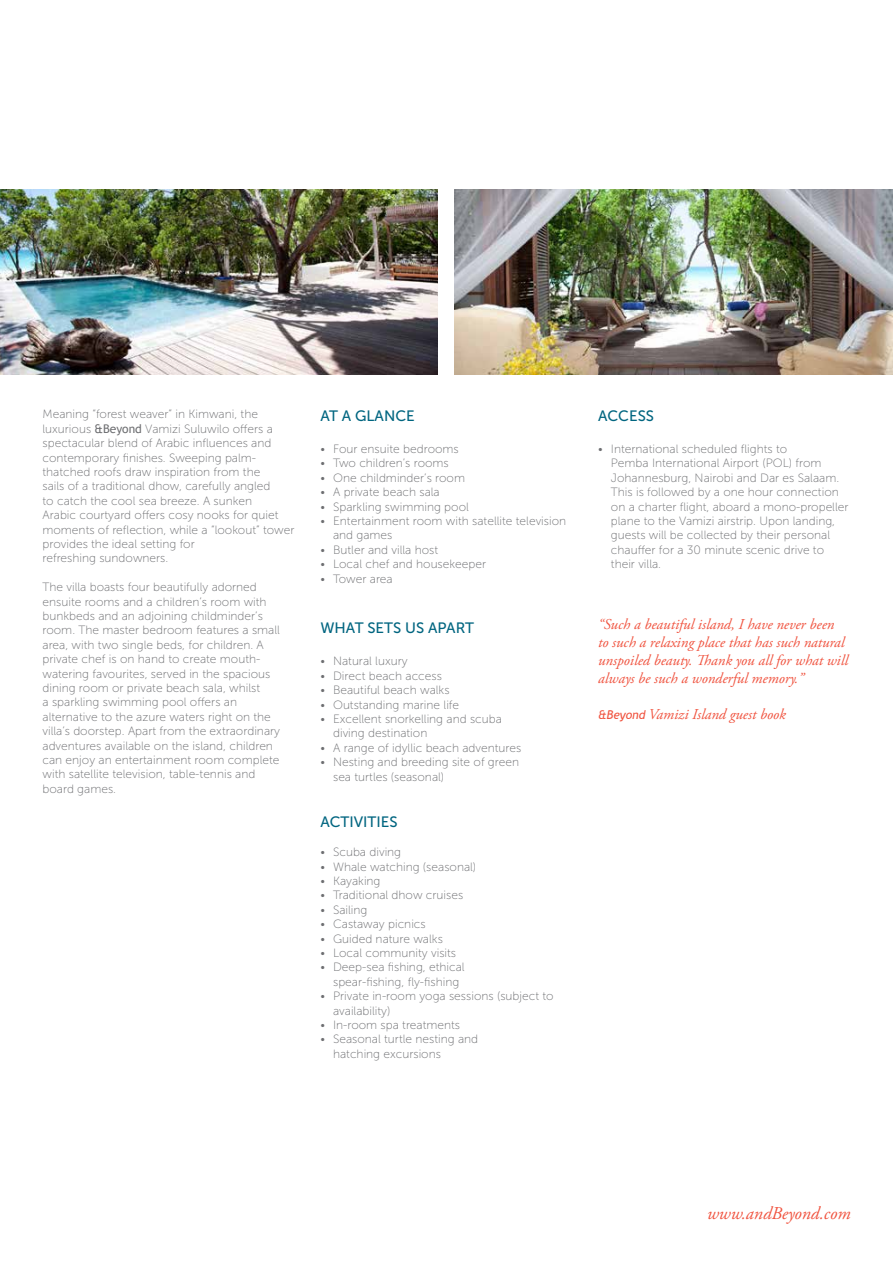
<style>
.page{position:relative;width:893px;height:1263px;background:#fff}
.page>*{position:absolute;margin:0;border:0;box-sizing:border-box;transform-origin:0 0}
.t1{font:italic 18px "Adobe Garamond Pro";color:#f0533f}
.t2{font:italic 15px/18px "Adobe Garamond Pro";color:#f0533f}
.t3{font:15px "Museo Sans 500";color:#006580}
.t4{font:12px/14.4px "Museo Sans 100";color:#6d6e71}
.s1{font-family:"Trebuchet MS"}
.s2{font-family:"Trebuchet MS";font-size:12px}
</style>
<div class="page">
<img style="left:0;top:189px;width:438px;height:185px">
<img style="left:454px;top:189px;width:439px;height:185px">
<p class="t4" style="left:43px;top:407px;width:253px">Meaning “forest weaver” in Kimwani, the luxurious <span class="s1">&amp;Beyond</span> Vamizi Suluwilo offers a spectacular blend of Arabic influences and contemporary finishes. Sweeping palm&shy;thatched roofs draw inspiration from the<br>sails of a traditional dhow, carefully angled<br>to catch the cool sea breeze. A sunken<br>Arabic courtyard offers cosy nooks for quiet moments of reflection, while a “lookout” tower provides the ideal setting for<br>refreshing sundowners.</p>
<p class="t4" style="left:43px;top:580px;width:239px">The villa boasts four beautifully adorned ensuite rooms and a children’s room with bunkbeds and an adjoining childminder’s room. The master bedroom features a small area, with two single beds, for children. A private chef is on hand to create mouth&shy;watering favourites, served in the spacious dining room or private beach sala, whilst<br>a sparkling swimming pool offers an alternative to the azure waters right on the villa’s doorstep. Apart from the extraordinary adventures available on the island, children can enjoy an entertainment room complete with satellite television, table-tennis and board games.</p>
<p class="t3" style="left:320px;top:407px;width:96px">AT A GLANCE</p>
<p class="t4" style="left:320px;top:442px;width:140px">• Four ensuite bedrooms</p>
<p class="t4" style="left:320px;top:456px;width:130px">• Two children’s rooms</p>
<p class="t4" style="left:320px;top:471px;width:146px">• One childminder’s room</p>
<p class="t4" style="left:320px;top:485px;width:121px">• A private beach sala</p>
<p class="t4" style="left:320px;top:499px;width:150px">• Sparkling swimming pool</p>
<p class="t4" style="left:333px;top:514px;width:235px;text-indent:-13px">• Entertainment room with satellite television and games</p>
<p class="t4" style="left:320px;top:543px;width:119px">• Butler and villa host</p>
<p class="t4" style="left:320px;top:557px;width:167px">• Local chef and housekeeper</p>
<p class="t4" style="left:320px;top:571px;width:74px">• Tower area</p>
<p class="t3" style="left:320px;top:620px;width:155px">WHAT SETS US APART</p>
<p class="t4" style="left:320px;top:654px;width:89px">• Natural luxury</p>
<p class="t4" style="left:320px;top:669px;width:123px">• Direct beach access</p>
<p class="t4" style="left:320px;top:683px;width:131px">• Beautiful beach walks</p>
<p class="t4" style="left:320px;top:697px;width:140px">• Outstanding marine life</p>
<p class="t4" style="left:333px;top:712px;width:170px;text-indent:-13px">• Excellent snorkelling and scuba diving destination</p>
<p class="t4" style="left:320px;top:741px;width:202px">• A range of idyllic beach adventures</p>
<p class="t4" style="left:333px;top:755px;width:187px;text-indent:-13px">• Nesting and breeding site of green sea turtles (seasonal)</p>
<p class="t3" style="left:320px;top:814px;width:79px">ACTIVITIES</p>
<p class="t4" style="left:320px;top:845px;width:82px">• Scuba diving</p>
<p class="t4" style="left:320px;top:859px;width:157px">• Whale watching (seasonal)</p>
<p class="t4" style="left:320px;top:874px;width:62px">• Kayaking</p>
<p class="t4" style="left:320px;top:888px;width:144px">• Traditional dhow cruises</p>
<p class="t4" style="left:320px;top:903px;width:49px">• Sailing</p>
<p class="t4" style="left:320px;top:917px;width:107px">• Castaway picnics</p>
<p class="t4" style="left:320px;top:931px;width:124px">• Guided nature walks</p>
<p class="t4" style="left:320px;top:946px;width:137px">• Local community visits</p>
<p class="t4" style="left:333px;top:960px;width:133px;text-indent:-13px">• Deep-sea fishing, ethical spear-fishing, fly-fishing</p>
<p class="t4" style="left:333px;top:989px;width:222px;text-indent:-13px">• Private in-room yoga sessions (subject to availability)</p>
<p class="t4" style="left:320px;top:1018px;width:141px">• In-room spa treatments</p>
<p class="t4" style="left:333px;top:1032px;width:147px;text-indent:-13px">• Seasonal turtle nesting and hatching excursions</p>
<p class="t3" style="left:598px;top:407px;width:57px">ACCESS</p>
<p class="t4" style="left:611px;top:442px;width:239px;text-indent:-13px">• International scheduled flights to<br>Pemba International Airport (POL) from Johannesburg, Nairobi and Dar es Salaam.<br>This is followed by a one hour connection on a charter flight, aboard a mono-propeller plane to the Vamizi airstrip. Upon landing, guests will be collected by their personal chauffer for a 30 minute scenic drive to their villa.</p>
<p class="t2" style="left:598px;top:616px;width:252px">“Such a beautiful island, I have never been to such a relaxing place that has such natural unspoiled beauty. Thank you all for what will always be such a wonderful memory.”</p>
<p class="t2" style="left:598px;top:706px;width:189px"><span class="s2">&amp;Beyond</span> Vamizi Island guest book</p>
<h1 class="t1" style="left:707px;top:1202px;width:145px">www.andBeyond.com</h1>
</div>
